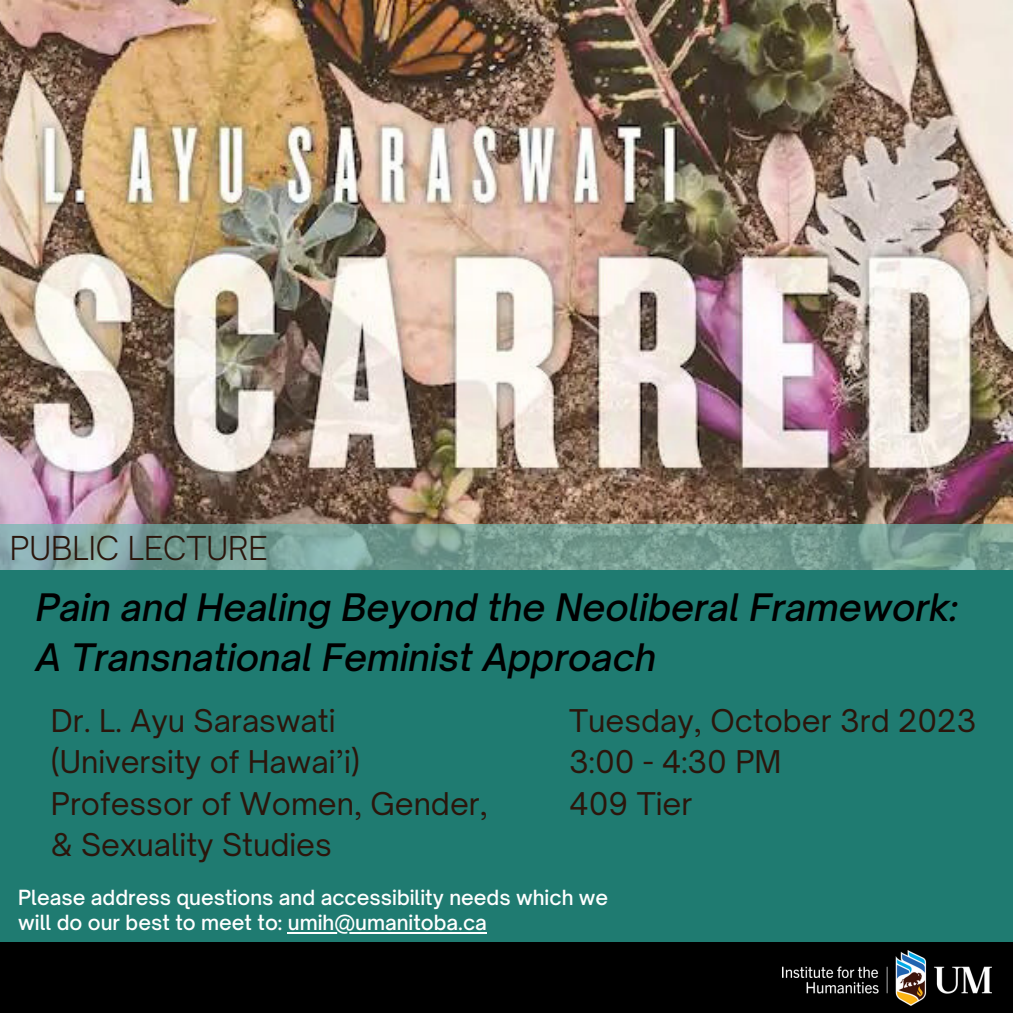
<style>
.page{position:relative;width:1013px;height:1013px;background:#fff}
.page>*{position:absolute;margin:0;border:0;box-sizing:border-box;transform-origin:0 0}
.t1{font:italic 500 36.25px "Open Sauce One";color:#000}
.t2{font:300 31.5px "Open Sauce One";color:#2b160c}
.t3{font:30px/41.2px "Open Sauce One";color:#2b160c}
.t4{font:500 20px/25.2px "Open Sauce One";color:#fff}
</style>
<div class="page">
<div style="left:0;top:569px;width:1012px;height:443px;background:#1f7b71"></div>
<div style="left:0;top:942px;width:1012px;height:70px;background:#000"></div>
<img style="left:782px;top:950px;width:209px;height:55px">
<img style="left:0;top:0;width:1012px;height:524px">
<svg style="left:0;top:524px;width:1012px;height:46px;background:#789e96"></svg>
<hr style="left:288px;top:932px;width:199px;height:2px;background:#fff">
<p class="t2" style="left:10px;top:529px;width:259px">PUBLIC LECTURE</p>
<p class="t1" style="left:36px;top:584px;width:923px">Pain and Healing Beyond the Neoliberal Framework:</p>
<p class="t1" style="left:36px;top:635px;width:621px">A Transnational Feminist Approach</p>
<p class="t3" style="left:51px;top:700px;width:286px">Dr. L. Ayu Saraswati</p>
<p class="t3" style="left:51px;top:741px;width:311px">(University of Hawai’i)</p>
<p class="t3" style="left:51px;top:782px;width:438px">Professor of Women, Gender, &amp; Sexuality Studies</p>
<p class="t3" style="left:569px;top:700px;width:409px">Tuesday, October 3rd 2023</p>
<p class="t3" style="left:569px;top:741px;width:214px">3:00 - 4:30 PM</p>
<p class="t3" style="left:569px;top:782px;width:125px">409 Tier</p>
<p class="t4" style="left:18px;top:884px;width:591px">Please address questions and accessibility needs which we will do our best to meet to: umih@umanitoba.ca</p>
</div>
